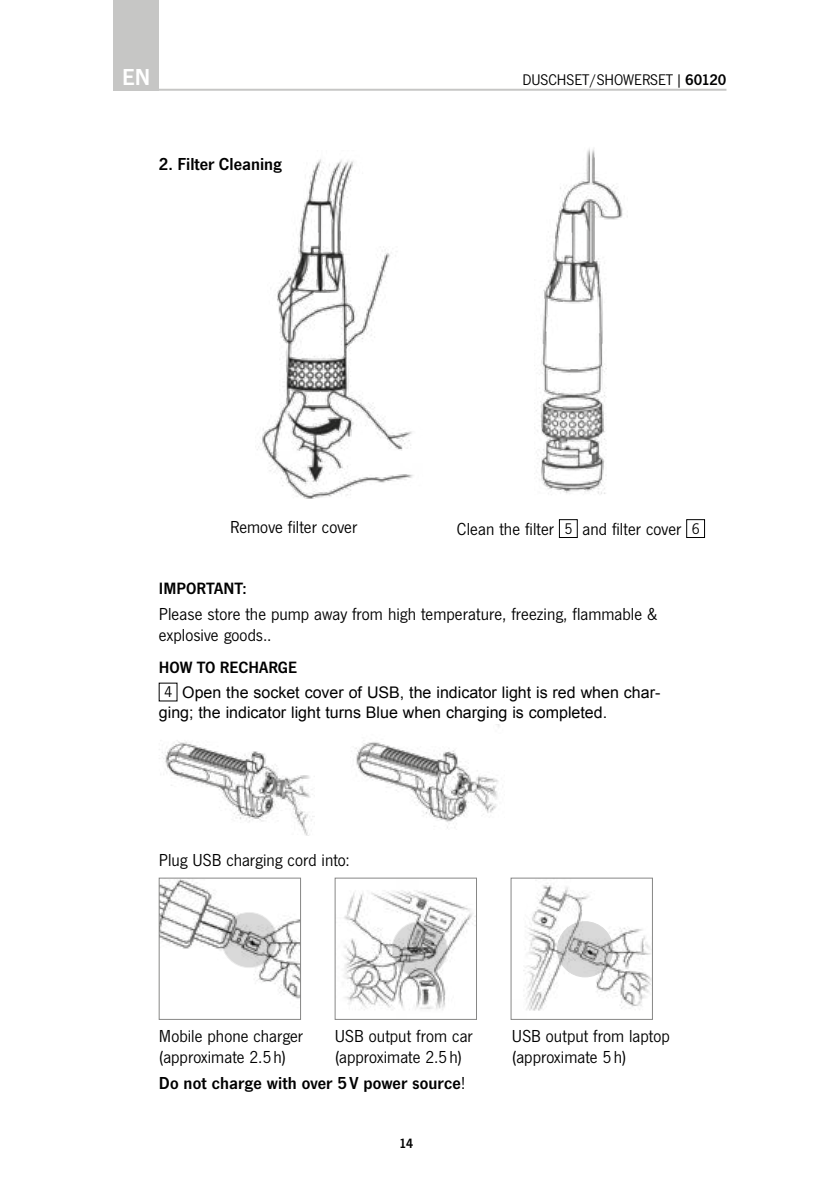
<style>
.page{position:relative;width:840px;height:1191px;background:#fff}
.page>*{position:absolute;margin:0;border:0;box-sizing:border-box;transform-origin:0 0}
.t1{font:600 24px "News Gothic T";color:#fff}
.t2{font:18px/21px "News Gothic T";letter-spacing:.005em;color:#000}
.t3{font:600 18px "News Gothic T";letter-spacing:.005em;color:#000}
.t4{font:600 17px "News Gothic T";color:#000}
.t5{font:16px/20px "Arial";color:#000}
.t6{font:16px "News Gothic T";color:#000}
.t7{font:600 14px "News Gothic T";color:#000}
.s1{font-weight:600}
.s2{font-size:16px}
.s3{font-family:"News Gothic T"}
.s4{font-weight:400}
</style>
<div class="page">
<hr style="left:113px;top:89px;width:613px;height:2px;background:#c6c6c5">
<div style="left:113px;top:0;width:46px;height:91px;background:#c6c6c5"></div>
<div style="left:559px;top:519px;width:18px;height:19px;border:1px solid #000"></div>
<div style="left:686px;top:519px;width:18px;height:19px;border:1px solid #000"></div>
<img style="left:257px;top:159px;width:156px;height:340px">
<img style="left:536px;top:148px;width:87px;height:346px">
<img style="left:159px;top:740px;width:155px;height:96px">
<img style="left:351px;top:724px;width:149px;height:104px">
<img style="left:161px;top:880px;width:137px;height:119px">
<div style="left:159px;top:878px;width:141px;height:141px;border:1px solid #878786"></div>
<svg style="left:221px;top:912px;width:56px;height:55px;background:#bbbbba"></svg>
<div style="left:221px;top:912px;width:56px;height:56px;border:1px solid #878786;border-radius:50%"></div>
<img style="left:344px;top:890px;width:130px;height:120px">
<div style="left:334px;top:878px;width:142px;height:141px;border:1px solid #878786"></div>
<svg style="left:392px;top:921px;width:55px;height:56px;background:#afafaf"></svg>
<div style="left:391px;top:921px;width:56px;height:56px;border:1px solid #878786;border-radius:50%"></div>
<img style="left:523px;top:883px;width:127px;height:128px">
<div style="left:510px;top:878px;width:142px;height:141px;border:1px solid #878786"></div>
<h1 class="t1" style="left:122px;top:63px;width:30px">EN</h1>
<p class="t6" style="left:522px;top:70px;width:205px">DUSCHSET/SHOWERSET|<span class="s1">60120</span></p>
<p class="t3" style="left:159px;top:153px;width:124px">2. Filter Cleaning</p>
<p class="t2" style="left:230px;top:517px;width:129px">Remove filter cover</p>
<p class="t2" style="left:456px;top:518px;width:244px">Clean the filter <span class="s2">5</span> and filter cover <span class="s2">6</span></p>
<p class="t4" style="left:159px;top:578px;width:89px">IMPORTANT:</p>
<p class="t2" style="left:159px;top:603px;width:499px">Please store the pump away from high temperature, freezing, flammable &amp; explosive goods..</p>
<p class="t4" style="left:159px;top:657px;width:140px">HOW TO RECHARGE</p>
<p class="t5" style="left:159px;top:683px;width:502px;text-indent:5px"><span class="s3">4</span> Open the socket cover of USB, the indicator light is red when char&shy;ging; the indicator light turns Blue when charging is completed.</p>
<p class="t2" style="left:159px;top:849px;width:192px">Plug USB charging cord into:</p>
<p class="t2" style="left:159px;top:1025px;width:146px">Mobile phone charger (approximate 2.5 h)</p>
<p class="t2" style="left:334px;top:1025px;width:139px">USB output from car (approximate 2.5 h)</p>
<p class="t2" style="left:511px;top:1025px;width:159px">USB output from laptop (approximate 5 h)</p>
<p class="t3" style="left:159px;top:1072px;width:308px">Do not charge with over 5V power source<span class="s4">!</span></p>
<p class="t7" style="left:399px;top:1135px;width:16px">14</p>
</div>
